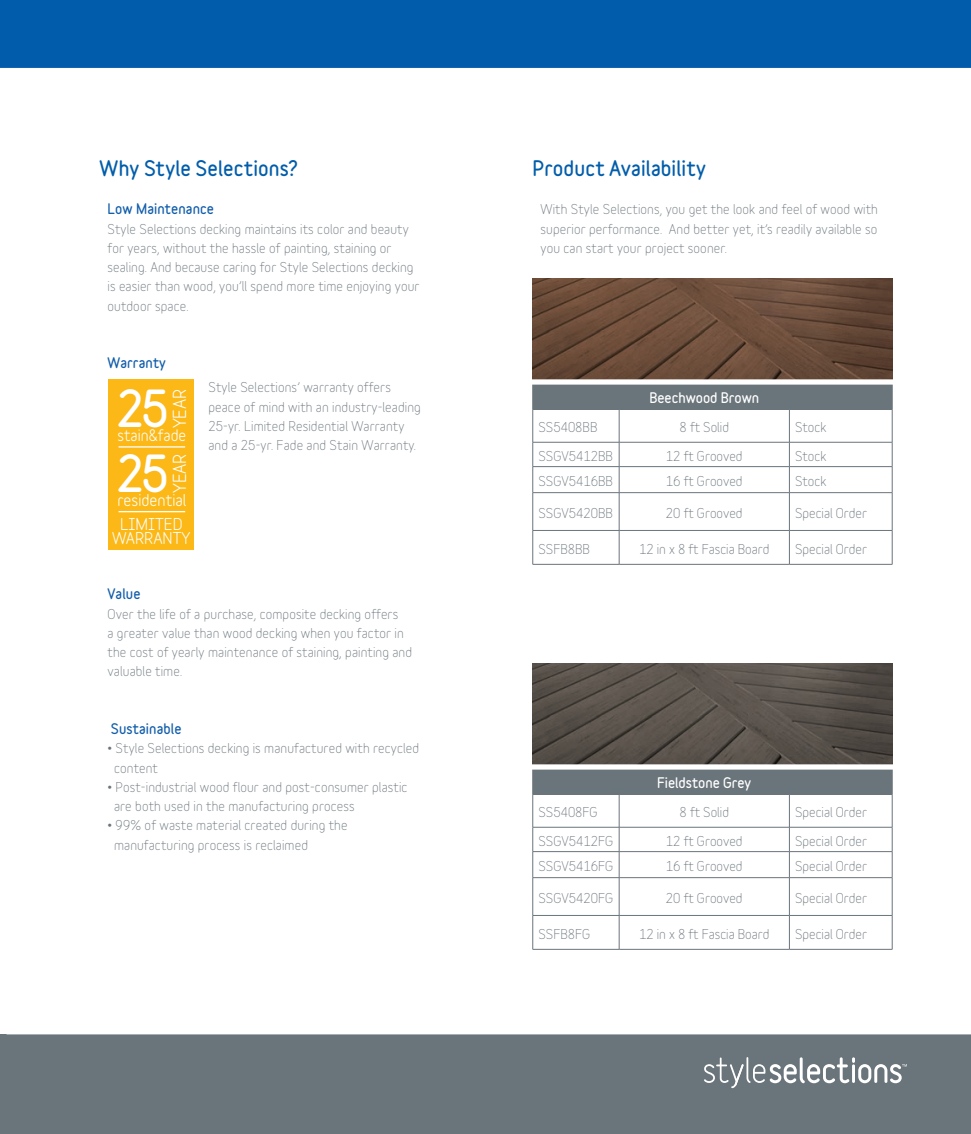
<style>
.page{position:relative;width:971px;height:1134px;background:#fff}
.page>*{position:absolute;margin:0;border:0;box-sizing:border-box;transform-origin:0 0}
.t1{font:900 45.68px "Variable";color:#fff}
.t2{font:900 19.25px "Variable";letter-spacing:.005em;color:#015dab}
.t3{font:700 16.97px "Variable";color:#fff}
.t4{font:700 15.4px/14px "Variable";color:#fff}
.t5{font:700 14.88px "Variable";color:#fff}
.t6{font:13.12px/19.2px "Variable";letter-spacing:.01em;color:#6a747b}
.t7{font:900 13.12px "Variable";letter-spacing:.01em;color:#125eab}
.t8{font:900 13.12px "Variable";color:#fff}
</style>
<div class="page">
<div style="left:0;top:0;width:970px;height:68px;background:#015dab"></div>
<div style="left:0;top:1035px;width:970px;height:99px;background:#6a747b"></div>
<svg style="left:704px;top:1057px;width:202px;height:31px"></svg>
<div style="left:108px;top:379px;width:86px;height:171px;background:#fbb817"></div>
<hr style="left:118px;top:446px;width:67px;height:2px;background:#fff">
<hr style="left:118px;top:511px;width:67px;height:1px;background:#fff">
<img style="left:532px;top:278px;width:360px;height:101px">
<div style="left:532px;top:385px;width:360px;height:24px;background:#6a747b"></div>
<hr style="left:532px;top:409px;width:87px;height:1px;background:#6a747b">
<hr style="left:532px;top:410px;width:1px;height:32px;background:#6a747b">
<hr style="left:619px;top:409px;width:170px;height:1px;background:#6a747b">
<hr style="left:618px;top:410px;width:1px;height:32px;background:#6a747b">
<hr style="left:789px;top:409px;width:103px;height:1px;background:#6a747b">
<hr style="left:788px;top:410px;width:1px;height:32px;background:#6a747b">
<hr style="left:891px;top:410px;width:1px;height:32px;background:#6a747b">
<hr style="left:532px;top:442px;width:87px;height:1px;background:#6a747b">
<hr style="left:619px;top:442px;width:170px;height:1px;background:#6a747b">
<hr style="left:789px;top:442px;width:103px;height:1px;background:#6a747b">
<hr style="left:532px;top:466px;width:87px;height:1px;background:#6a747b">
<svg style="left:532px;top:442px;width:1px;height:50px"></svg>
<hr style="left:619px;top:466px;width:170px;height:1px;background:#6a747b">
<svg style="left:618px;top:442px;width:1px;height:50px"></svg>
<hr style="left:789px;top:466px;width:103px;height:1px;background:#6a747b">
<svg style="left:788px;top:442px;width:1px;height:50px"></svg>
<svg style="left:891px;top:442px;width:1px;height:50px"></svg>
<hr style="left:532px;top:492px;width:87px;height:1px;background:#6a747b">
<hr style="left:532px;top:493px;width:1px;height:37px;background:#6a747b">
<hr style="left:619px;top:492px;width:170px;height:1px;background:#6a747b">
<hr style="left:618px;top:493px;width:1px;height:37px;background:#6a747b">
<hr style="left:789px;top:492px;width:103px;height:1px;background:#6a747b">
<hr style="left:788px;top:493px;width:1px;height:37px;background:#6a747b">
<hr style="left:891px;top:493px;width:1px;height:37px;background:#6a747b">
<hr style="left:532px;top:530px;width:87px;height:1px;background:#6a747b">
<hr style="left:532px;top:531px;width:1px;height:33px;background:#6a747b">
<hr style="left:619px;top:530px;width:170px;height:1px;background:#6a747b">
<hr style="left:618px;top:531px;width:1px;height:33px;background:#6a747b">
<hr style="left:789px;top:530px;width:103px;height:1px;background:#6a747b">
<hr style="left:788px;top:531px;width:1px;height:33px;background:#6a747b">
<hr style="left:891px;top:531px;width:1px;height:33px;background:#6a747b">
<hr style="left:532px;top:564px;width:87px;height:1px;background:#6a747b">
<hr style="left:619px;top:564px;width:170px;height:1px;background:#6a747b">
<hr style="left:789px;top:564px;width:103px;height:1px;background:#6a747b">
<img style="left:532px;top:663px;width:360px;height:101px">
<div style="left:532px;top:770px;width:360px;height:24px;background:#6a747b"></div>
<hr style="left:532px;top:794px;width:87px;height:1px;background:#6a747b">
<hr style="left:532px;top:795px;width:1px;height:32px;background:#6a747b">
<hr style="left:619px;top:794px;width:170px;height:1px;background:#6a747b">
<hr style="left:618px;top:795px;width:1px;height:32px;background:#6a747b">
<hr style="left:789px;top:794px;width:103px;height:1px;background:#6a747b">
<hr style="left:788px;top:795px;width:1px;height:32px;background:#6a747b">
<hr style="left:891px;top:795px;width:1px;height:32px;background:#6a747b">
<hr style="left:532px;top:827px;width:87px;height:1px;background:#6a747b">
<hr style="left:619px;top:827px;width:170px;height:1px;background:#6a747b">
<hr style="left:789px;top:827px;width:103px;height:1px;background:#6a747b">
<hr style="left:532px;top:851px;width:87px;height:1px;background:#6a747b">
<svg style="left:532px;top:827px;width:1px;height:50px"></svg>
<hr style="left:619px;top:851px;width:170px;height:1px;background:#6a747b">
<svg style="left:618px;top:827px;width:1px;height:50px"></svg>
<hr style="left:789px;top:851px;width:103px;height:1px;background:#6a747b">
<svg style="left:788px;top:827px;width:1px;height:50px"></svg>
<svg style="left:891px;top:827px;width:1px;height:50px"></svg>
<hr style="left:532px;top:877px;width:87px;height:1px;background:#6a747b">
<hr style="left:532px;top:878px;width:1px;height:37px;background:#6a747b">
<hr style="left:619px;top:877px;width:170px;height:1px;background:#6a747b">
<hr style="left:618px;top:878px;width:1px;height:37px;background:#6a747b">
<hr style="left:789px;top:877px;width:103px;height:1px;background:#6a747b">
<hr style="left:788px;top:878px;width:1px;height:37px;background:#6a747b">
<hr style="left:891px;top:878px;width:1px;height:37px;background:#6a747b">
<hr style="left:532px;top:915px;width:87px;height:1px;background:#6a747b">
<hr style="left:532px;top:916px;width:1px;height:33px;background:#6a747b">
<hr style="left:619px;top:915px;width:170px;height:1px;background:#6a747b">
<hr style="left:618px;top:916px;width:1px;height:33px;background:#6a747b">
<hr style="left:789px;top:915px;width:103px;height:1px;background:#6a747b">
<hr style="left:788px;top:916px;width:1px;height:33px;background:#6a747b">
<hr style="left:891px;top:916px;width:1px;height:33px;background:#6a747b">
<hr style="left:532px;top:949px;width:87px;height:1px;background:#6a747b">
<hr style="left:619px;top:949px;width:170px;height:1px;background:#6a747b">
<hr style="left:789px;top:949px;width:103px;height:1px;background:#6a747b">
<h2 class="t2" style="left:100px;top:156px;width:200px">Why Style Selections?</h2>
<p class="t7" style="left:107px;top:201px;width:108px">Low Maintenance</p>
<p class="t6" style="left:107px;top:219px;width:313px">Style Selections decking maintains its color and beauty for years, without the hassle of painting, staining or sealing. And because caring for Style Selections decking is easier than wood, you’ll spend more time enjoying your outdoor space.</p>
<p class="t7" style="left:107px;top:355px;width:60px">Warranty</p>
<h2 class="t2" style="left:532px;top:156px;width:175px">Product Availability</h2>
<p class="t6" style="left:540px;top:200px;width:339px;text-align:justify">With Style Selections, you get the look and feel of wood with superior performance. And better yet, it’s readily available so you can start your project sooner.</p>
<h1 class="t1" style="left:117px;top:379px;width:54px">25</h1>
<p class="t5" style="left:117px;top:426px;width:70px">stain&amp;fade</p>
<p class="t3" style="left:169px;top:428px;width:41px;rotate:-90deg">YEAR</p>
<h1 class="t1" style="left:117px;top:444px;width:54px">25</h1>
<p class="t4" style="left:117px;top:493px;width:70px">residential</p>
<p class="t3" style="left:169px;top:493px;width:41px;rotate:-90deg">YEAR</p>
<p class="t4" style="left:112px;top:517px;width:72px;text-indent:8px">Limited<br>Warra</p>
<p class="t4" style="left:162px;top:531px;width:29px">nty</p>
<p class="t6" style="left:208px;top:378px;width:214px">Style Selections’ warranty offers peace of mind with an industry-leading 25-yr. Limited Residential Warranty and a 25-yr. Fade and Stain Warranty.</p>
<p class="t8" style="left:649px;top:389px;width:111px">Beechwood Brown</p>
<p class="t6" style="left:538px;top:418px;width:61px">SS5408BB</p>
<p class="t6" style="left:679px;top:418px;width:51px">8 ft Solid</p>
<p class="t6" style="left:794px;top:418px;width:33px">Stock</p>
<p class="t6" style="left:538px;top:446px;width:76px">SSGV5412BB</p>
<p class="t6" style="left:665px;top:446px;width:78px">12 ft Grooved</p>
<p class="t6" style="left:794px;top:446px;width:33px">Stock</p>
<p class="t6" style="left:538px;top:471px;width:76px">SSGV5416BB</p>
<p class="t6" style="left:665px;top:471px;width:78px">16 ft Grooved</p>
<p class="t6" style="left:794px;top:471px;width:33px">Stock</p>
<p class="t6" style="left:538px;top:503px;width:76px">SSGV5420BB</p>
<p class="t6" style="left:665px;top:503px;width:78px">20 ft Grooved</p>
<p class="t6" style="left:794px;top:503px;width:73px">Special Order</p>
<p class="t6" style="left:538px;top:539px;width:53px">SSFB8BB</p>
<p class="t6" style="left:639px;top:539px;width:132px">12 in x 8 ft Fascia Board</p>
<p class="t6" style="left:794px;top:539px;width:73px">Special Order</p>
<p class="t7" style="left:107px;top:586px;width:34px">Value</p>
<p class="t6" style="left:107px;top:604px;width:306px">Over the life of a purchase, composite decking offers<br>a greater value than wood decking when you factor in the cost of yearly maintenance of staining, painting and valuable time.</p>
<p class="t7" style="left:111px;top:720px;width:72px">Sustainable</p>
<p class="t6" style="left:114px;top:739px;width:306px;text-indent:-7px">• Style Selections decking is manufactured with recycled content</p>
<p class="t6" style="left:114px;top:777px;width:295px;text-indent:-7px">• Post-industrial wood flour and post-consumer plastic are both used in the manufacturing process</p>
<p class="t6" style="left:114px;top:816px;width:235px;text-indent:-7px">• 99% of waste material created during the manufacturing process is reclaimed</p>
<p class="t8" style="left:657px;top:774px;width:95px">Fieldstone Grey</p>
<p class="t6" style="left:538px;top:803px;width:61px">SS5408FG</p>
<p class="t6" style="left:679px;top:803px;width:51px">8 ft Solid</p>
<p class="t6" style="left:794px;top:803px;width:73px">Special Order</p>
<p class="t6" style="left:538px;top:831px;width:76px">SSGV5412FG</p>
<p class="t6" style="left:665px;top:831px;width:78px">12 ft Grooved</p>
<p class="t6" style="left:794px;top:831px;width:73px">Special Order</p>
<p class="t6" style="left:538px;top:856px;width:76px">SSGV5416FG</p>
<p class="t6" style="left:665px;top:856px;width:78px">16 ft Grooved</p>
<p class="t6" style="left:794px;top:856px;width:73px">Special Order</p>
<p class="t6" style="left:538px;top:888px;width:76px">SSGV5420FG</p>
<p class="t6" style="left:665px;top:888px;width:78px">20 ft Grooved</p>
<p class="t6" style="left:794px;top:888px;width:73px">Special Order</p>
<p class="t6" style="left:538px;top:924px;width:53px">SSFB8FG</p>
<p class="t6" style="left:639px;top:924px;width:132px">12 in x 8 ft Fascia Board</p>
<p class="t6" style="left:794px;top:924px;width:73px">Special Order</p>
</div>
